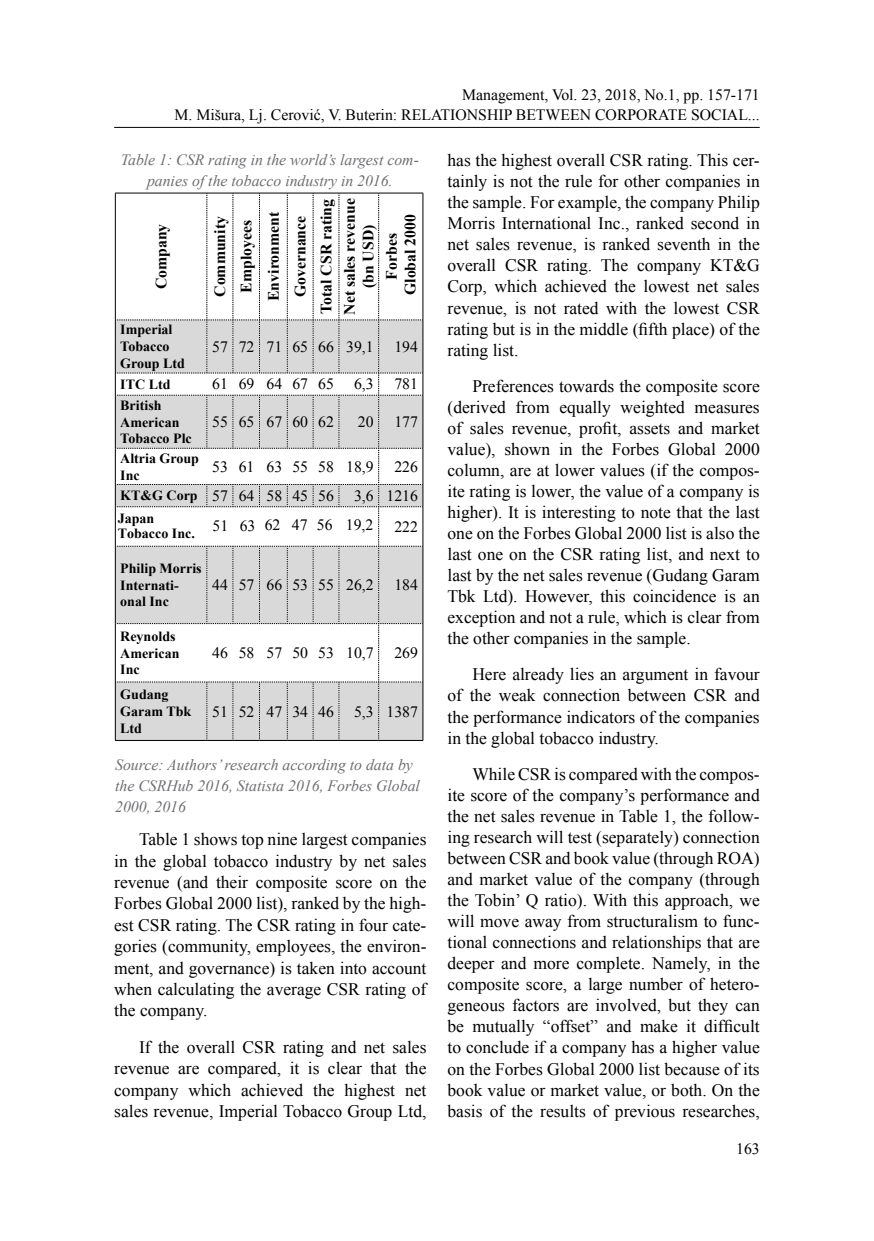
<style>
.page{position:relative;width:874px;height:1241px;background:#fff}
.page>*{position:absolute;margin:0;border:0;box-sizing:border-box;transform-origin:0 0}
.t1{font:17.5px/21px "Times New Roman";color:#000;text-align:justify}
.t2{font:15.75px/19.2px "Times New Roman";color:#000;text-align:right}
.t3{font:italic 15.75px/21px "Times New Roman";color:#6d6e71;text-align:center}
.t4{font:700 15.75px/26.4px "Times New Roman";color:#000;text-align:center}
.t5{font:700 14px/16.8px "Times New Roman";color:#000}
.s1{font-weight:700;font-size:14px}
</style>
<div class="page">
<hr style="left:114px;top:127px;width:645px;height:1px;background:#000">
<svg style="left:115px;top:193px;width:308px;height:548px"></svg>
<p class="t2" style="left:174px;top:85px;width:586px">Management, Vol. 23, 2018, No.1, pp. 157-171<br>M. Mišura, Lj. Cerović, V. Buterin: RELATIONSHIP BETWEEN CORPORATE SOCIAL...</p>
<p class="t3" style="left:121px;top:149px;width:299px">Table 1: CSR rating in the world’s largest com&shy;panies of the tobacco industry in 2016.</p>
<p class="t4" style="left:147px;top:289px;width:67px;rotate:-90deg">Company</p>
<p class="t4" style="left:206px;top:314px;width:116px;rotate:-90deg">Community<br>Employees<br>Environment<br>Governance<br>Total CSR rating</p>
<p class="t4" style="left:339px;top:314px;width:118px;line-height:18.9px;rotate:-90deg">Net sales revenue (bn USD)</p>
<p class="t4" style="left:381px;top:295px;width:82px;line-height:18.9px;rotate:-90deg">Forbes<br>Global 2000</p>
<p class="t5" style="left:120px;top:321px;width:66px">Imperial<br>Tobacco<br>Group Ltd</p>
<p class="t2" style="left:212px;top:336px;width:163px">57 72 71 65 66 39,1</p>
<p class="t2" style="left:394px;top:336px;width:25px">194</p>
<p class="t5" style="left:120px;top:375px;width:52px">ITC Ltd</p>
<p class="t2" style="left:212px;top:374px;width:123px">61 69 64 67 65</p>
<p class="t2" style="left:354px;top:374px;width:21px">6,3</p>
<p class="t2" style="left:394px;top:374px;width:25px">781</p>
<p class="t5" style="left:120px;top:396px;width:73px">British<br>American<br>Tobacco Plc</p>
<p class="t2" style="left:212px;top:411px;width:123px">55 65 67 60 62</p>
<p class="t2" style="left:358px;top:411px;width:17px">20</p>
<p class="t2" style="left:394px;top:411px;width:25px">177</p>
<p class="t5" style="left:120px;top:449px;width:80px">Altria Group<br>Inc</p>
<p class="t2" style="left:212px;top:456px;width:163px">53 61 63 55 58 18,9</p>
<p class="t2" style="left:394px;top:456px;width:25px">226</p>
<p class="t2" style="left:120px;top:485px;width:215px"><span class="s1">KT&amp;G Corp</span> 57 64 58 45 56</p>
<p class="t2" style="left:354px;top:485px;width:65px">3,6 1216</p>
<p class="t5" style="left:118px;top:509px;width:78px;line-height:15.6px">Japan<br>Tobacco Inc.</p>
<p class="t2" style="left:394px;top:516px;width:25px">222</p>
<p class="t5" style="left:120px;top:559px;width:83px">Philip Morris<br>Internati&shy;onal Inc</p>
<p class="t2" style="left:212px;top:515px;width:162px">51 63 62 47 56 19,2</p>
<p class="t2" style="left:212px;top:574px;width:163px">44 57 66 53 55 26,2</p>
<p class="t2" style="left:394px;top:574px;width:25px">184</p>
<p class="t5" style="left:120px;top:627px;width:61px">Reynolds<br>American<br>Inc</p>
<p class="t2" style="left:212px;top:642px;width:163px">46 58 57 50 53 10,7</p>
<p class="t2" style="left:394px;top:642px;width:25px">269</p>
<p class="t5" style="left:120px;top:685px;width:72px">Gudang<br>Garam Tbk<br>Ltd</p>
<p class="t2" style="left:212px;top:701px;width:123px">51 52 47 34 46</p>
<p class="t2" style="left:354px;top:701px;width:65px">5,3 1387</p>
<p class="t3" style="left:115px;top:753px;width:306px;text-align:left">Source: Authors’ research according to data by the CSRHub 2016, Statista 2016, Forbes Global<br>2000, 2016</p>
<p class="t1" style="left:114px;top:828px;width:313px;text-indent:25px">Table 1 shows top nine largest companies in the global tobacco industry by net sales revenue (and their composite score on the Forbes Global 2000 list), ranked by the high&shy;est CSR rating. The CSR rating in four cate&shy;gories (community, employees, the environ&shy;ment, and governance) is taken into account when calculating the average CSR rating of the company.</p>
<p class="t1" style="left:114px;top:1035px;width:313px;text-indent:25px">If the overall CSR rating and net sales revenue are compared, it is clear that the company which achieved the highest net sales revenue, Imperial Tobacco Group Ltd,</p>
<p class="t1" style="left:447px;top:149px;width:313px">has the highest overall CSR rating. This cer&shy;tainly is not the rule for other companies in the sample. For example, the company Philip Morris International Inc., ranked second in net sales revenue, is ranked seventh in the overall CSR rating. The company KT&amp;G Corp, which achieved the lowest net sales revenue, is not rated with the lowest CSR rating but is in the middle (fifth place) of the rating list.</p>
<p class="t1" style="left:447px;top:375px;width:313px;text-indent:25px">Preferences towards the composite score (derived from equally weighted measures of sales revenue, profit, assets and market value), shown in the Forbes Global 2000 column, are at lower values (if the compos&shy;ite rating is lower, the value of a company is higher). It is interesting to note that the last one on the Forbes Global 2000 list is also the last one on the CSR rating list, and next to last by the net sales revenue (Gudang Garam Tbk Ltd). However, this coincidence is an exception and not a rule, which is clear from the other companies in the sample.</p>
<p class="t1" style="left:447px;top:663px;width:313px;text-indent:25px">Here already lies an argument in favour of the weak connection between CSR and the performance indicators of the companies in the global tobacco industry.</p>
<p class="t1" style="left:447px;top:762px;width:313px;text-indent:25px">While CSR is compared with the compos&shy;ite score of the company’s performance and the net sales revenue in Table 1, the follow&shy;ing research will test (separately) connection between CSR and book value (through ROA) and market value of the company (through the Tobin’ Q ratio). With this approach, we will move away from structuralism to func&shy;tional connections and relationships that are deeper and more complete. Namely, in the composite score, a large number of hetero&shy;geneous factors are involved, but they can be mutually “offset” and make it difficult to conclude if a company has a higher value on the Forbes Global 2000 list because of its book value or market value, or both. On the basis of the results of previous researches,</p>
<p class="t2" style="left:735px;top:1138px;width:25px">163</p>
</div>
